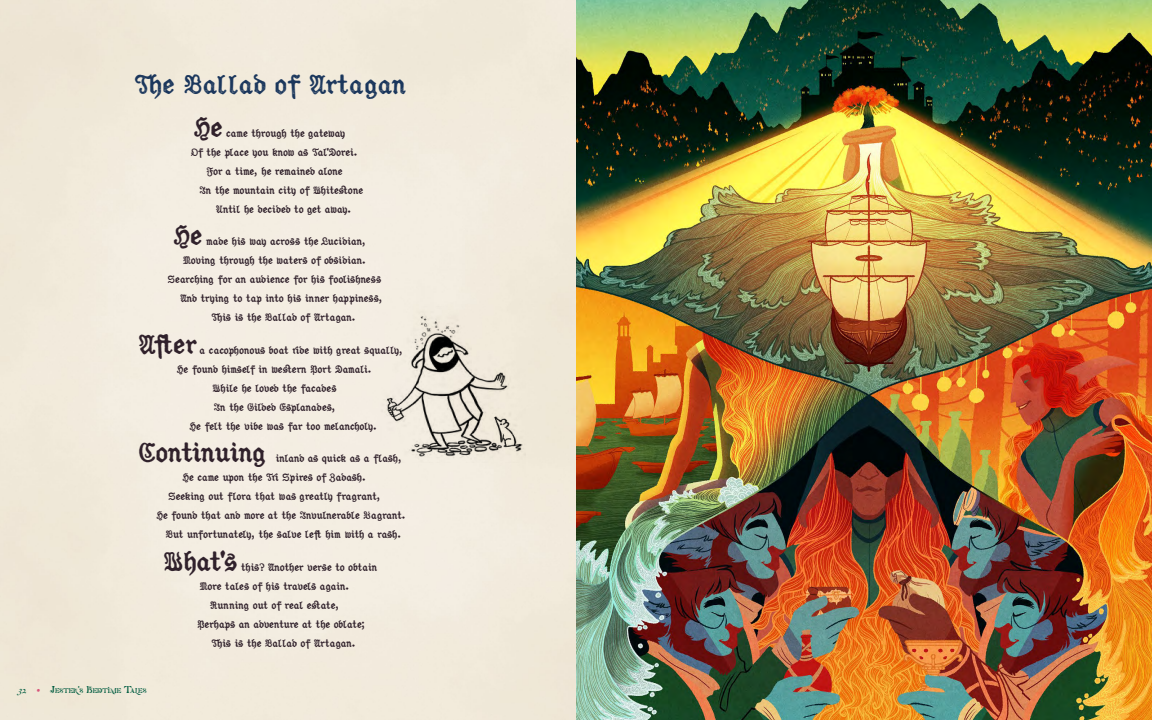
<style>
.page{position:relative;width:1152px;height:720px;background:#fff}
.page>*{position:absolute;margin:0;border:0;box-sizing:border-box;transform-origin:0 0}
.Ballad_-_First__JBT{font:28px "Vanity Rough";letter-spacing:-.065em;color:#30212b}
.Ballad_Title__JBT{font:28px "Vanity Letterpress";letter-spacing:-.03em;color:#1a365c}
.Ballad_-_Second__JBT{font:11px "Vanity Rough";letter-spacing:-.04em;color:#30212b}
.Ballad-2nd_to_Last_L{font:11px "Vanity Rough";letter-spacing:-.045em;color:#30212b}
.Ballad_-_First__JBT-2{font:11px "Vanity Rough";letter-spacing:-.04em;color:#30212b}
.Ballad-Last_Line__JB{font:11px "Vanity Rough";letter-spacing:-.055em;color:#30212b}
.Ballad-Last_Line__JB-2{font:11px "Vanity Rough";letter-spacing:-.035em;color:#30212b}
.t1{font:7px "Laura Serif Fill";color:#005c40}
.s1{font-family:"Sirenne Eighteen MVB Sw It";font-size:10px}
.s2{font-family:"Sirenne Eighteen MVB Sw It";font-size:10px;color:#d8557a}
.s3{font-size:10px}
</style>
<div class="page">
<img style="left:0;top:0;width:1152px;height:720px">
<img style="left:381px;top:306px;width:144px;height:157px">
<h2 class="Ballad_Title__JBT" style="left:133px;top:67px;width:275px">The Ballad of Artagan</h2>
<h3 class="Ballad_-_First__JBT" style="left:194px;top:110px;width:30px">He</h3>
<h3 class="Ballad_-_First__JBT-2" style="left:226px;top:126px;width:121px">came through the gateway</h3>
<h3 class="Ballad_-_Second__JBT" style="left:191px;top:145px;width:168px">Of the place you know as Tal’Dorei.</h3>
<h3 class="Ballad_-_Second__JBT" style="left:206px;top:164px;width:138px">For a time, he remained alone</h3>
<h3 class="Ballad-2nd_to_Last_L" style="left:199px;top:183px;width:165px">In the mountain city of Whitestone</h3>
<h3 class="Ballad-Last_Line__JB" style="left:215px;top:202px;width:138px">Until he decided to get away.</h3>
<h3 class="Ballad_-_First__JBT" style="left:174px;top:219px;width:30px">He</h3>
<h3 class="Ballad_-_First__JBT-2" style="left:206px;top:235px;width:162px">made his way across the Lucidian,</h3>
<h3 class="Ballad_-_Second__JBT" style="left:183px;top:254px;width:185px">Moving through the waters of obsidian.</h3>
<h3 class="Ballad_-_Second__JBT" style="left:168px;top:273px;width:215px">Searching for an audience for his foolishness</h3>
<h3 class="Ballad-2nd_to_Last_L" style="left:180px;top:292px;width:204px">And trying to tap into his inner happiness,</h3>
<h3 class="Ballad-Last_Line__JB" style="left:211px;top:311px;width:146px">This is the Ballad of Artagan.</h3>
<h3 class="Ballad_-_First__JBT" style="left:137px;top:327px;width:61px">After</h3>
<h3 class="Ballad_-_First__JBT-2" style="left:200px;top:343px;width:205px">a cacophonous boat ride with great squally,</h3>
<h3 class="Ballad_-_Second__JBT" style="left:177px;top:362px;width:196px">He found himself in western Port Damali.</h3>
<h3 class="Ballad_-_Second__JBT" style="left:212px;top:381px;width:126px">While he loved the façades</h3>
<h3 class="Ballad_-_Second__JBT" style="left:214px;top:400px;width:123px">In the Gilded Esplanades,</h3>
<h3 class="Ballad-Last_Line__JB-2" style="left:190px;top:419px;width:189px">He felt the vibe was far too melancholy.</h3>
<h3 class="Ballad_-_First__JBT" style="left:138px;top:436px;width:131px">Continuing</h3>
<h3 class="Ballad_-_First__JBT-2" style="left:275px;top:452px;width:128px">inland as quick as a flash,</h3>
<h3 class="Ballad_-_Second__JBT" style="left:183px;top:471px;width:185px">He came upon the Tri Spires of Zadash.</h3>
<h3 class="Ballad_-_Second__JBT" style="left:168px;top:490px;width:214px">Seeking out flora that was greatly fragrant,</h3>
<h3 class="Ballad-2nd_to_Last_L" style="left:157px;top:509px;width:251px">He found that and more at the Invulnerable Vagrant.</h3>
<h3 class="Ballad-Last_Line__JB" style="left:166px;top:528px;width:237px">But unfortunately, the salve left him with a rash.</h3>
<h3 class="Ballad_-_First__JBT" style="left:163px;top:544px;width:76px">What’s</h3>
<h3 class="Ballad_-_First__JBT-2" style="left:241px;top:560px;width:138px">this? Another verse to obtain</h3>
<h3 class="Ballad_-_Second__JBT" style="left:200px;top:579px;width:151px">More tales of his travels again.</h3>
<h3 class="Ballad_-_Second__JBT" style="left:210px;top:598px;width:131px">Running out of real estate,</h3>
<h3 class="Ballad-2nd_to_Last_L" style="left:197px;top:617px;width:170px">Perhaps an adventure at the oblate;</h3>
<h3 class="Ballad-Last_Line__JB" style="left:211px;top:636px;width:146px">This is the Ballad of Artagan.</h3>
<p class="t1" style="left:18px;top:687px;width:130px"><span class="s1">32</span> <span class="s2">•</span> <span class="s3">J</span>ESTER<span class="s3">'</span>S <span class="s3">B</span>EDTIME <span class="s3">T</span>ALES</p>
</div>
